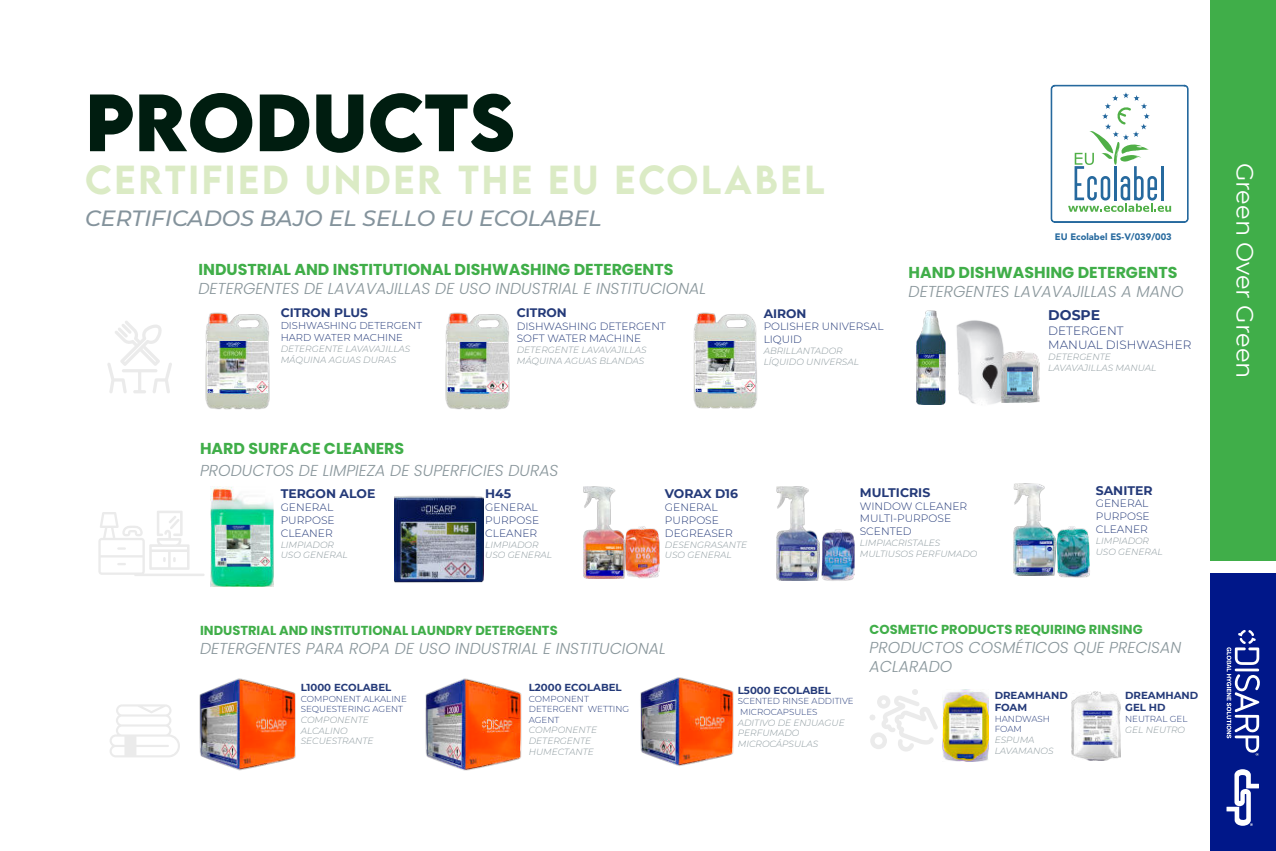
<style>
.page{position:relative;width:1276px;height:851px;background:#fff}
.page>*{position:absolute;margin:0;border:0;box-sizing:border-box;transform-origin:0 0}
.t1{font:700 72px "LEMONMILK";color:#001d10}
.t2{font:500 36px "LEMONMILK";letter-spacing:.075em;color:#dbebc5}
.t3{font:24px "Montserrat";color:#fff}
.t4{font:italic 500 22px "Montserrat";color:#84939c}
.t5{font:italic 300 15.8px/19px "Poppins";color:#8a979c}
.t6{font:700 15.8px "Poppins";color:#40ae49}
.t7{font:700 14px "Montserrat";color:#243a79}
.t8{font:700 13px "Poppins";color:#40ae49}
.t9{font:700 12.4px "Montserrat";color:#243a79}
.t10{font:300 12px/14.4px "Montserrat";color:#243a79}
.t11{font:300 10.6px/12.8px "Montserrat";color:#243a79}
.t12{font:700 10.2px/12.2px "Montserrat";color:#243a79}
.t13{font:300 10px/12px "Montserrat";color:#243a79}
.t14{font:900 9.4px "Avenir";color:#26699e}
.t15{font:italic 300 9px/10.8px "Montserrat";color:#8a979c}
.t16{font:300 8.8px/10.6px "Montserrat";color:#243a79}
.t17{font:300 8.6px/10.4px "Montserrat";color:#243a79}
</style>
<div class="page">
<div style="left:1210px;top:573px;width:66px;height:277px;background:#001789"></div>
<svg style="left:1226px;top:630px;width:34px;height:125px"></svg>
<svg style="left:1226px;top:769px;width:33px;height:56px"></svg>
<div style="left:1210px;top:0;width:66px;height:560px;background:#40ae49"></div>
<svg style="left:1050px;top:84px;width:138px;height:139px"></svg>
<svg style="left:107px;top:321px;width:65px;height:72px"></svg>
<img style="left:693px;top:312px;width:64px;height:97px">
<img style="left:695px;top:342px;width:59px;height:49px">
<img style="left:205px;top:312px;width:65px;height:98px">
<img style="left:207px;top:342px;width:61px;height:51px">
<img style="left:445px;top:312px;width:65px;height:98px">
<img style="left:448px;top:342px;width:59px;height:50px">
<img style="left:916px;top:311px;width:30px;height:93px">
<img style="left:956px;top:320px;width:59px;height:84px">
<img style="left:1001px;top:352px;width:38px;height:50px">
<svg style="left:1007px;top:372px;width:25px;height:19px"></svg>
<hr style="left:134px;top:573px;width:71px;height:3px;background:#ebebeb">
<svg style="left:98px;top:511px;width:91px;height:63px"></svg>
<img style="left:211px;top:486px;width:63px;height:100px">
<img style="left:395px;top:495px;width:88px;height:88px">
<img style="left:1013px;top:483px;width:42px;height:92px">
<img style="left:1055px;top:526px;width:35px;height:52px">
<img style="left:583px;top:486px;width:40px;height:93px">
<img style="left:623px;top:526px;width:37px;height:53px">
<img style="left:776px;top:486px;width:43px;height:94px">
<img style="left:821px;top:529px;width:34px;height:52px">
<svg style="left:110px;top:704px;width:70px;height:53px"></svg>
<img style="left:199px;top:678px;width:97px;height:93px">
<img style="left:425px;top:678px;width:97px;height:93px">
<img style="left:640px;top:677px;width:94px;height:89px">
<svg style="left:869px;top:689px;width:69px;height:62px"></svg>
<img style="left:1071px;top:691px;width:50px;height:69px">
<img style="left:942px;top:689px;width:46px;height:72px">
<h1 class="t1" style="left:85px;top:84px;width:431px">PRODUCTS</h1>
<h2 class="t2" style="left:85px;top:158px;width:741px">CERTiFiED UNDER THE EU ECOLABEL</h2>
<h3 class="t4" style="left:85px;top:206px;width:518px">CERTIFICADOS BAJO EL SELLO EU ECOLABEL</h3>
<h3 class="t6" style="left:198px;top:263px;width:476px">INDUSTRIAL AND INSTITUTIONAL DISHWASHING DETERGENTS</h3>
<h3 class="t5" style="left:198px;top:279px;width:509px">DETERGENTES DE LAVAVAJILLAS DE USO INDUSTRIAL E INSTITUCIONAL</h3>
<h3 class="t9" style="left:281px;top:303px;width:89px">CITRON PLUS</h3>
<p class="t13" style="left:281px;top:319px;width:143px">DISHWASHING DETERGENT<br>HARD WATER MACHINE</p>
<p class="t15" style="left:281px;top:343px;width:131px">DETERGENTE LAVAVAJILLAS<br>MÁQUINA AGUAS DURAS</p>
<h3 class="t9" style="left:517px;top:303px;width:52px">CITRON</h3>
<p class="t11" style="left:517px;top:319px;width:151px">DISHWASHING DETERGENT<br>SOFT WATER MACHINE</p>
<p class="t15" style="left:517px;top:344px;width:131px">DETERGENTE LAVAVAJILLAS<br>MÁQUINA AGUAS BLANDAS</p>
<h3 class="t9" style="left:763px;top:304px;width:44px">AIRON</h3>
<p class="t11" style="left:763px;top:320px;width:121px">POLISHER UNIVERSAL<br>LIQUID</p>
<p class="t15" style="left:763px;top:345px;width:97px">ABRILLANTADOR<br>LÍQUIDO UNIVERSAL</p>
<p class="t14" style="left:1054px;top:231px;width:118px">EU Ecolabel ES-V/039/003</p>
<h3 class="t6" style="left:908px;top:266px;width:270px">HAND DISHWASHING DETERGENTS</h3>
<h3 class="t5" style="left:908px;top:282px;width:276px">DETERGENTES LAVAVAJILLAS A MANO</h3>
<h3 class="t7" style="left:1048px;top:307px;width:53px">DOSPE</h3>
<h3 class="t10" style="left:1048px;top:323px;width:144px">DETERGENT<br>MANUAL DISHWASHER</h3>
<p class="t15" style="left:1048px;top:351px;width:110px">DETERGENTE<br>LAVAVAJILLAS MANUAL</p>
<h3 class="t6" style="left:200px;top:443px;width:206px">HARD SURFACE CLEANERS</h3>
<h3 class="t5" style="left:200px;top:461px;width:360px">PRODUCTOS DE LIMPIEZA DE SUPERFICIES DURAS</h3>
<h3 class="t9" style="left:281px;top:486px;width:96px">TERGON ALOE</h3>
<p class="t11" style="left:281px;top:501px;width:55px">GENERAL<br>PURPOSE<br>CLEANER</p>
<p class="t15" style="left:281px;top:538px;width:68px">LIMPIADOR<br>USO GENERAL</p>
<h3 class="t9" style="left:485px;top:486px;width:28px">H45</h3>
<p class="t11" style="left:485px;top:501px;width:55px">GENERAL<br>PURPOSE<br>CLEANER</p>
<p class="t15" style="left:485px;top:538px;width:68px">LIMPIADOR<br>USO GENERAL</p>
<h3 class="t9" style="left:665px;top:485px;width:75px">VORAX D16</h3>
<p class="t11" style="left:665px;top:501px;width:69px">GENERAL<br>PURPOSE<br>DEGREASER</p>
<p class="t15" style="left:665px;top:538px;width:84px">DESENGRASANTE<br>USO GENERAL</p>
<h3 class="t9" style="left:860px;top:483px;width:72px">MULTICRIS</h3>
<p class="t11" style="left:860px;top:499px;width:109px">WINDOW CLEANER<br>MULTI-PURPOSE<br>SCENTED</p>
<p class="t15" style="left:860px;top:537px;width:119px">LIMPIACRISTALES<br>MULTIUSOS PERFUMADO</p>
<h3 class="t9" style="left:1095px;top:481px;width:58px">SANITER</h3>
<p class="t11" style="left:1095px;top:497px;width:55px">GENERAL<br>PURPOSE<br>CLEANER</p>
<p class="t15" style="left:1095px;top:535px;width:68px">LIMPIADOR<br>USO GENERAL</p>
<h3 class="t8" style="left:200px;top:625px;width:359px">INDUSTRIAL AND INSTITUTIONAL LAUNDRY DETERGENTS</h3>
<h3 class="t5" style="left:200px;top:639px;width:467px">DETERGENTES PARA ROPA DE USO INDUSTRIAL E INSTITUCIONAL</h3>
<p class="t12" style="left:301px;top:680px;width:92px">L1000 ECOLABEL</p>
<p class="t17" style="left:301px;top:693px;width:108px">COMPONENT ALKALINE<br>SEQUESTERING AGENT</p>
<p class="t15" style="left:301px;top:714px;width:74px">COMPONENTE<br>ALCALINO<br>SECUESTRANTE</p>
<p class="t12" style="left:529px;top:680px;width:94px">L2000 ECOLABEL</p>
<p class="t17" style="left:529px;top:693px;width:102px">COMPONENT<br>DETERGENT WETTING<br>AGENT</p>
<p class="t15" style="left:529px;top:724px;width:70px">COMPONENTE<br>DETERGENTE<br>HUMECTANTE</p>
<p class="t12" style="left:738px;top:683px;width:94px">L5000 ECOLABEL</p>
<p class="t17" style="left:738px;top:696px;width:117px">SCENTED RINSE ADDITIVE<br>MICROCAPSULES</p>
<p class="t15" style="left:738px;top:716px;width:108px">ADITIVO DE ENJUAGUE<br>PERFUMADO<br>MICROCÁPSULAS</p>
<h3 class="t8" style="left:869px;top:625px;width:274px">COSMETIC PRODUCTS REQUIRING RINSING</h3>
<h3 class="t5" style="left:869px;top:638px;width:313px">PRODUCTOS COSMÉTICOS QUE PRECISAN<br>ACLARADO</h3>
<p class="t12" style="left:1125px;top:689px;width:75px">DREAMHAND<br>GEL HD</p>
<p class="t16" style="left:1125px;top:713px;width:64px">NEUTRAL GEL</p>
<p class="t15" style="left:1125px;top:723px;width:62px">GEL NEUTRO</p>
<p class="t12" style="left:994px;top:689px;width:75px">DREAMHAND<br>FOAM</p>
<p class="t16" style="left:994px;top:713px;width:57px">HANDWASH<br>FOAM</p>
<p class="t15" style="left:994px;top:734px;width:60px">ESPUMA<br>LAVAMANOS</p>
<h3 class="t3" style="left:1259px;top:162px;width:217px;rotate:90deg">Green Over Green</h3>
</div>
